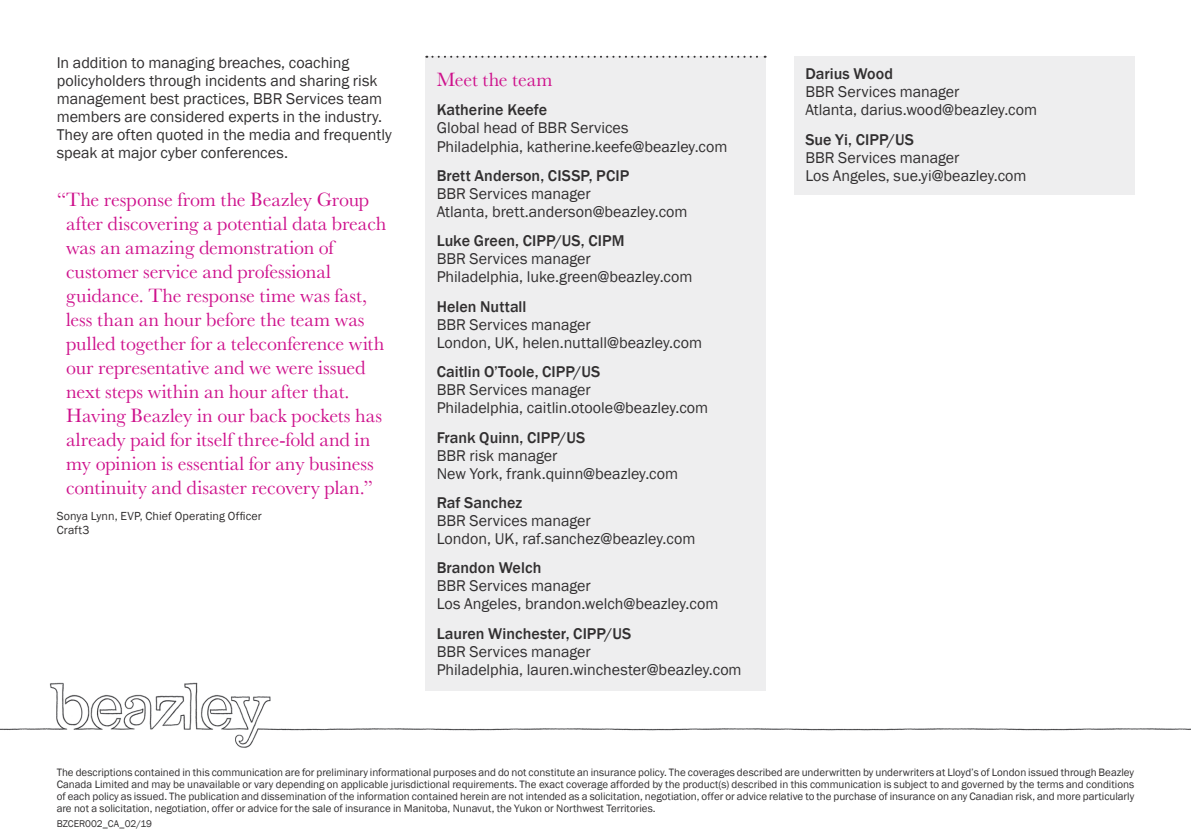
<style>
.page{position:relative;width:1191px;height:840px;background:#fff}
.page>*{position:absolute;margin:0;border:0;box-sizing:border-box;transform-origin:0 0}
._01_Intro___Headings{font:20px/24px "Baskerville";letter-spacing:-.005em;color:#ce118c}
.t1{font:16px/18px "Franklin Gothic";color:#312f30}
._02_Source{font:12px/14px "Franklin Gothic";letter-spacing:.015em;color:#312f30}
.t2{font:11px/12px "Franklin Gothic";letter-spacing:-.005em;color:#312f30;text-align:justify}
.t3{font:10px "Franklin Gothic";letter-spacing:-.005em;color:#312f30}
.s1{font-weight:500}
</style>
<div class="page">
<img style="left:0;top:55px;width:1191px;height:693px">
<div style="left:425px;top:57px;width:340px;height:633px;background:#eeeeef"></div>
<div style="left:794px;top:57px;width:340px;height:138px;background:#eeeeef"></div>
<svg style="left:426px;top:56px;width:339px;height:2px"></svg>
<p class="t1" style="left:57px;top:54px;width:336px">In addition to managing breaches, coaching policyholders through incidents and sharing risk management best practices, BBR Services team members are considered experts in the industry.<br>They are often quoted in the media and frequently speak at major cyber conferences.</p>
<p class="_01_Intro___Headings" style="left:66px;top:187px;width:322px;text-indent:-9px">“The response from the Beazley Group after discovering a potential data breach was an amazing demonstration of customer service and professional guidance. The response time was fast, less than an hour before the team was pulled together for a teleconference with our representative and we were issued next steps within an hour after that.<br>Having Beazley in our back pockets has already paid for itself three-fold and in my opinion is essential for any business continuity and disaster recovery plan.”</p>
<p class="_02_Source" style="left:57px;top:508px;width:206px">Sonya Lynn, EVP, Chief Operating Officer<br>Craft3</p>
<p class="_01_Intro___Headings" style="left:437px;top:68px;width:117px">Meet the team</p>
<p class="t1" style="left:437px;top:101px;width:292px"><span class="s1">Katherine Keefe<br></span>Global head of BBR Services<br>Philadelphia, katherine.keefe@beazley.com</p>
<p class="t1" style="left:437px;top:167px;width:252px"><span class="s1">Brett Anderson, CISSP, PCIP<br></span>BBR Services manager<br>Atlanta, brett.anderson@beazley.com</p>
<p class="t1" style="left:437px;top:232px;width:257px"><span class="s1">Luke Green, CIPP/US, CIPM<br></span>BBR Services manager<br>Philadelphia, luke.green@beazley.com</p>
<p class="t1" style="left:437px;top:297px;width:267px"><span class="s1">Helen Nuttall<br></span>BBR Services manager<br>London, UK, helen.nuttall@beazley.com</p>
<p class="t1" style="left:437px;top:363px;width:273px"><span class="s1">Caitlin O’Toole, CIPP/US<br></span>BBR Services manager<br>Philadelphia, caitlin.otoole@beazley.com</p>
<p class="t1" style="left:437px;top:428px;width:243px"><span class="s1">Frank Quinn, CIPP/US<br></span>BBR risk manager<br>New York, frank.quinn@beazley.com</p>
<p class="t1" style="left:437px;top:493px;width:260px"><span class="s1">Raf Sanchez<br></span>BBR Services manager<br>London, UK, raf.sanchez@beazley.com</p>
<p class="t1" style="left:437px;top:559px;width:283px"><span class="s1">Brandon Welch<br></span>BBR Services manager<br>Los Angeles, brandon.welch@beazley.com</p>
<p class="t1" style="left:437px;top:624px;width:306px"><span class="s1">Lauren Winchester, CIPP/US<br></span>BBR Services manager<br>Philadelphia, lauren.winchester@beazley.com</p>
<p class="t1" style="left:805px;top:65px;width:233px"><span class="s1">Darius Wood<br></span>BBR Services manager<br>Atlanta, darius.wood@beazley.com</p>
<p class="t1" style="left:805px;top:131px;width:223px"><span class="s1">Sue Yi, CIPP/US<br></span>BBR Services manager<br>Los Angeles, sue.yi@beazley.com</p>
<p class="t2" style="left:57px;top:766px;width:1079px">The descriptions contained in this communication are for preliminary informational purposes and do not constitute an insurance policy. The coverages described are underwritten by underwriters at Lloyd’s of London issued through Beazley Canada Limited and may be unavailable or vary depending on applicable jurisdictional requirements. The exact coverage afforded by the product(s) described in this communication is subject to and governed by the terms and conditions of each policy as issued. The publication and dissemination of the information contained herein are not intended as a solicitation, negotiation, offer or advice relative to the purchase of insurance on any Canadian risk, and more particularly are not a solicitation, negotiation, offer or advice for the sale of insurance in Manitoba, Nunavut, the Yukon or Northwest Territories.</p>
<p class="t3" style="left:57px;top:817px;width:97px">BZCER002_CA_02/19</p>
</div>
